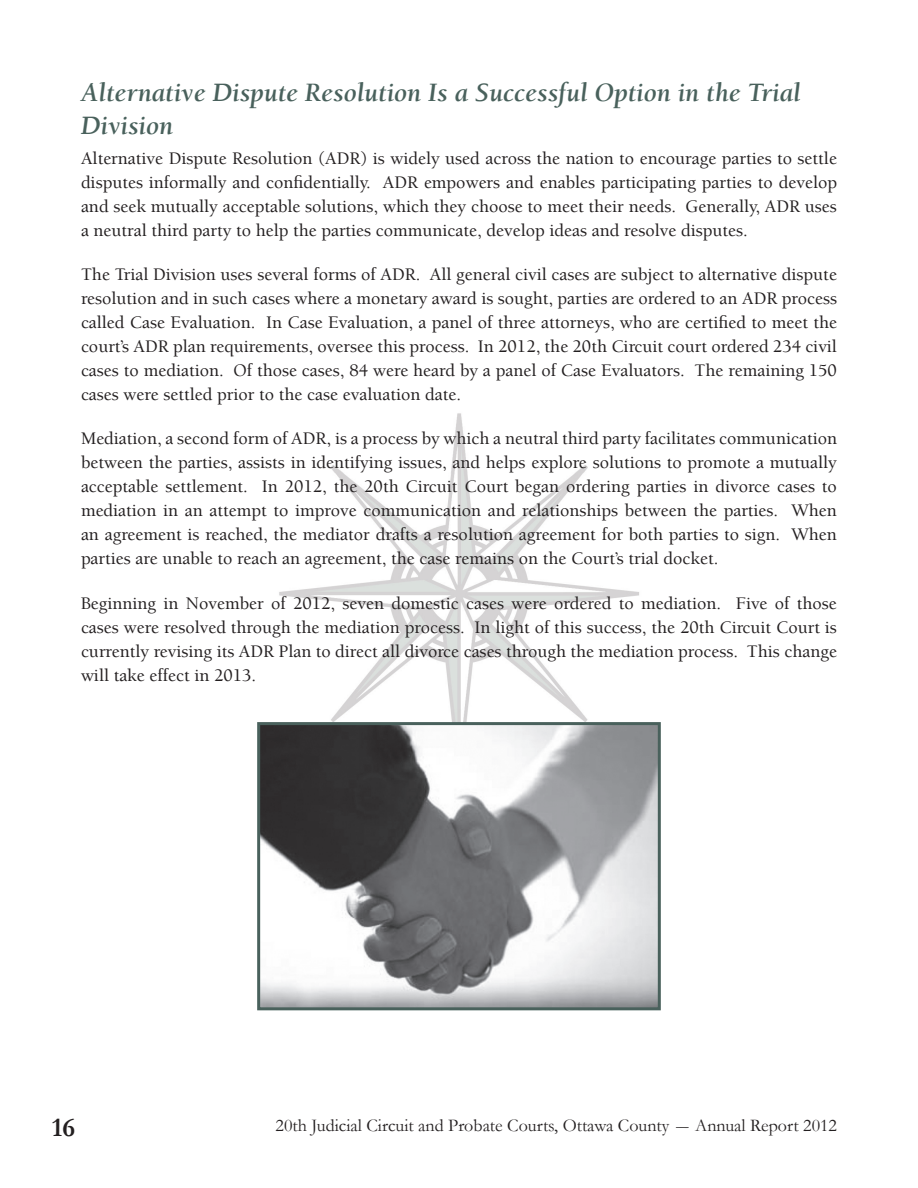
<style>
.page{position:relative;width:918px;height:1188px;background:#fff}
.page>*{position:absolute;margin:0;border:0;box-sizing:border-box;transform-origin:0 0}
.t1{font:italic 700 27px/32.4px "Berkeley LT";color:#49615c}
.t2{font:700 27px "Garamond";color:#231f20}
.t3{font:500 18px/24px "Berkeley LT";color:#231f20;text-align:justify}
.t4{font:18px "Garamond";color:#231f20}
</style>
<div class="page">
<img style="left:279px;top:413px;width:360px;height:309px">
<img style="left:261px;top:726px;width:396px;height:280px">
<div style="left:257px;top:722px;width:404px;height:288px;border:3px solid #49615c"></div>
<h1 class="t1" style="left:81px;top:77px;width:721px">Alternative Dispute Resolution Is a Successful Option in the Trial<br>Division</h1>
<p class="t3" style="left:81px;top:146px;width:758px">Alternative Dispute Resolution (ADR) is widely used across the nation to encourage parties to settle disputes informally and confidentially. ADR empowers and enables participating parties to develop and seek mutually acceptable solutions, which they choose to meet their needs. Generally, ADR uses a neutral third party to help the parties communicate, develop ideas and resolve disputes.</p>
<p class="t3" style="left:81px;top:263px;width:758px">The Trial Division uses several forms of ADR. All general civil cases are subject to alternative dispute resolution and in such cases where a monetary award is sought, parties are ordered to an ADR process called Case Evaluation. In Case Evaluation, a panel of three attorneys, who are certified to meet the court’s ADR plan requirements, oversee this process. In 2012, the 20th Circuit court ordered 234 civil cases to mediation. Of those cases, 84 were heard by a panel of Case Evaluators. The remaining 150 cases were settled prior to the case evaluation date.</p>
<p class="t3" style="left:81px;top:427px;width:758px">Mediation, a second form of ADR, is a process by which a neutral third party facilitates communication between the parties, assists in identifying issues, and helps explore solutions to promote a mutually acceptable settlement. In 2012, the 20th Circuit Court began ordering parties in divorce cases to mediation in an attempt to improve communication and relationships between the parties. When an agreement is reached, the mediator drafts a resolution agreement for both parties to sign. When parties are unable to reach an agreement, the case remains on the Court’s trial docket.</p>
<p class="t3" style="left:81px;top:591px;width:758px">Beginning in November of 2012, seven domestic cases were ordered to mediation. Five of those cases were resolved through the mediation process. In light of this success, the 20th Circuit Court is currently revising its ADR Plan to direct all divorce cases through the mediation process. This change will take effect in 2013.</p>
<h1 class="t2" style="left:52px;top:1113px;width:25px">16</h1>
<p class="t4" style="left:276px;top:1116px;width:563px">20th Judicial Circuit and Probate Courts, Ottawa County - Annual Report 2012</p>
</div>
